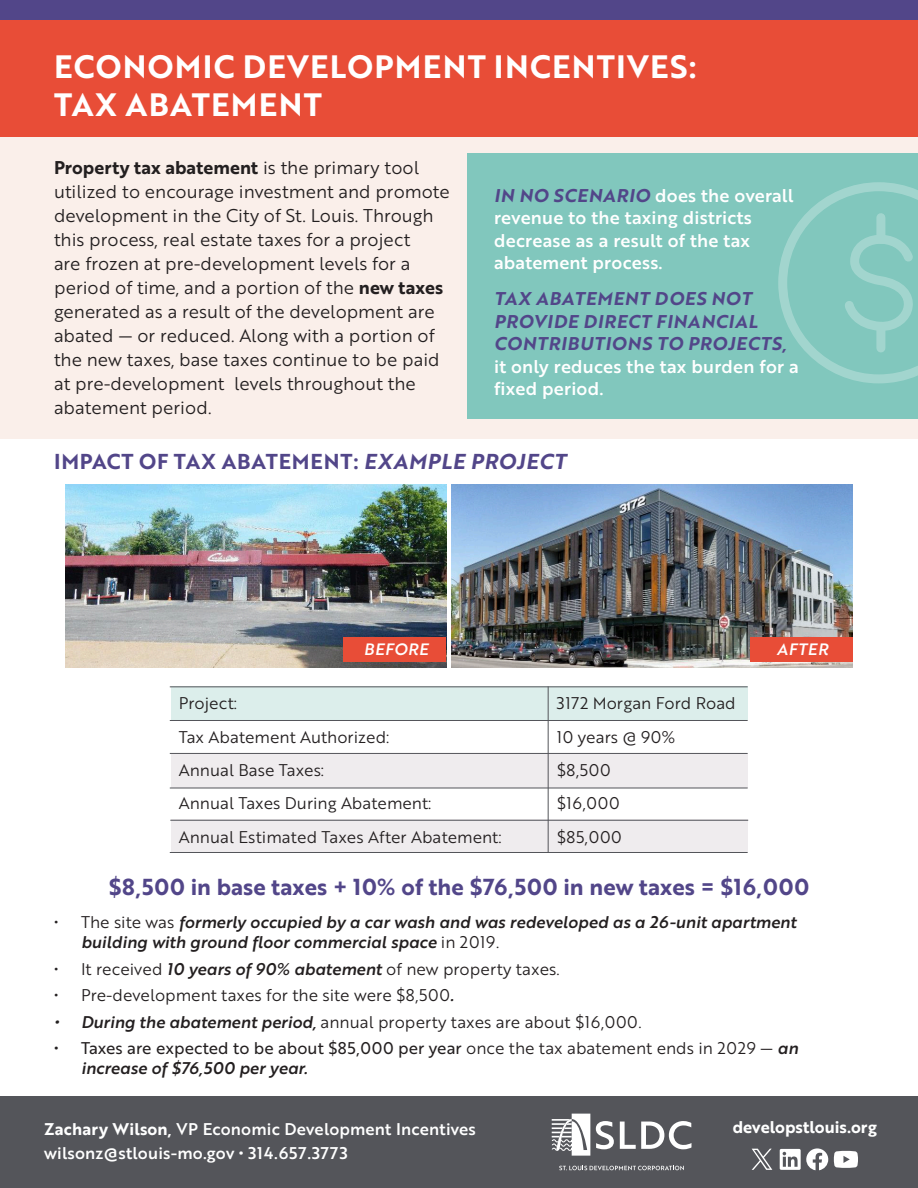
<style>
.page{position:relative;width:918px;height:1188px;background:#fff}
.page>*{position:absolute;margin:0;border:0;box-sizing:border-box;transform-origin:0 0}
.t1{font:31.5px/37.8px "Brother 1816 Bold";letter-spacing:.04em;color:#fff}
.t2{font:22.5px "Brother 1816 Bold";color:#524689}
.t3{font:21px "Brother 1816 Bold";letter-spacing:.04em;color:#524689}
.t4{font:18px/24px "Brother 1816 Book";color:#231f20}
.t5{font:18px/22.5px "Brother 1816 Bold Italic";letter-spacing:.05em;color:#524689}
.t6{font:18px/22.5px "Brother 1816 Medium";letter-spacing:.01em;color:#fff}
.t7{font:16.5px "Brother 1816 Book";color:#231f20}
.t8{font:16.5px/19.8px "Brother 1816 Medium Italic";color:#231f20}
.t9{font:16.5px/19.8px "Brother 1816 Regular";color:#231f20}
.t10{font:16.5px "Brother 1816 Medium";letter-spacing:.01em;color:#fff}
.t11{font:16.5px "Brother 1816 Bold";color:#fff}
.t12{font:16.05px "Brother 1816 Medium Italic";letter-spacing:.04em;color:#fff}
.s1{font-family:"Brother 1816 Bold"}
.s2{font-family:"Brother 1816 Bold Italic";color:#524689}
.s3{font-family:"Brother 1816 Medium";color:#fff}
.s4{font-family:"Brother 1816 Bold Italic"}
.s5{font-family:"Brother 1816 Book"}
.s6{font-family:"Brother 1816 Medium Italic"}
</style>
<div class="page">
<div style="left:0;top:137px;width:918px;height:302px;background:#faefea"></div>
<div style="left:468px;top:153px;width:450px;height:266px;background:#81c7bd"></div>
<div style="left:1px;top:1px;width:917px;height:136px;background:#e84d37"></div>
<img style="left:65px;top:484px;width:381px;height:183px">
<img style="left:452px;top:484px;width:400px;height:183px">
<div style="left:343px;top:637px;width:103px;height:24px;background:#e84d37"></div>
<div style="left:750px;top:637px;width:103px;height:24px;background:#e84d37"></div>
<div style="left:171px;top:686px;width:577px;height:34px;background:#dceeeb"></div>
<div style="left:171px;top:754px;width:577px;height:34px;background:#efecee"></div>
<div style="left:171px;top:820px;width:577px;height:32px;background:#efecee"></div>
<hr style="left:170px;top:753px;width:578px;height:1px;background:#54555a">
<hr style="left:170px;top:686px;width:578px;height:1px;background:#54555a">
<hr style="left:170px;top:820px;width:578px;height:1px;background:#54555a">
<hr style="left:170px;top:788px;width:578px;height:1px;background:#54555a">
<hr style="left:170px;top:852px;width:578px;height:1px;background:#54555a">
<hr style="left:170px;top:720px;width:578px;height:1px;background:#54555a">
<hr style="left:548px;top:686px;width:1px;height:167px;background:#54555a">
<div style="left:0;top:1096px;width:918px;height:92px;background:#54555a"></div>
<svg style="left:559px;top:1166px;width:125px;height:4px"></svg>
<svg style="left:596px;top:1121px;width:18px;height:28px"></svg>
<svg style="left:620px;top:1121px;width:71px;height:28px"></svg>
<svg style="left:552px;top:1114px;width:38px;height:42px"></svg>
<svg style="left:778px;top:182px;width:140px;height:201px"></svg>
<div style="left:876px;top:218px;width:9px;height:21px;background:#a2d5ce"></div>
<div style="left:876px;top:326px;width:9px;height:22px;background:#a2d5ce"></div>
<div style="left:0;top:0;width:918px;height:19px;background:#524689"></div>
<svg style="left:780px;top:1148px;width:48px;height:22px"></svg>
<svg style="left:834px;top:1151px;width:24px;height:17px"></svg>
<svg style="left:752px;top:1149px;width:20px;height:21px"></svg>
<p class="t1" style="left:54px;top:47px;width:644px">ECONOMIC DEVELOPMENT INCENTIVES:<br>TAX ABATEMENT</p>
<p class="t4" style="left:54px;top:155px;width:397px"><span class="s1">Property tax abatement</span> is the primary tool utilized to encourage investment and promote development in the City of St. Louis. Through this process, real estate taxes for a project<br>are frozen at pre-development levels for a period of time, and a portion of the <span class="s1">new taxes </span>generated as a result of the development are abated — or reduced. Along with a portion of the new taxes, base taxes continue to be paid at pre-development levels throughout the abatement period.</p>
<p class="t6" style="left:494px;top:183px;width:301px"><span class="s2">IN NO SCENARIO</span> does the overall revenue to the taxing districts decrease as a result of the tax abatement process.</p>
<p class="t5" style="left:494px;top:287px;width:306px">TAX ABATEMENT DOES NOT<br>PROVIDE DIRECT FINANCIAL<br>CONTRIBUTIONS TO PROJECTS, <span class="s3">it only reduces the tax burden for a fixed period.</span></p>
<p class="t3" style="left:54px;top:445px;width:513px">IMPACT OF TAX ABATEMENT: <span class="s4">EXAMPLE PROJECT</span></p>
<p class="t12" style="left:364px;top:637px;width:66px">BEFORE</p>
<p class="t12" style="left:777px;top:637px;width:53px">AFTER</p>
<p class="t7" style="left:179px;top:691px;width:60px">Project:</p>
<p class="t7" style="left:557px;top:691px;width:180px">3172 Morgan Ford Road</p>
<p class="t7" style="left:179px;top:725px;width:212px">Tax Abatement Authorized:</p>
<p class="t7" style="left:557px;top:725px;width:120px">10 years @ 90%</p>
<p class="t7" style="left:179px;top:758px;width:147px">Annual Base Taxes:</p>
<p class="t7" style="left:557px;top:758px;width:55px">$8,500</p>
<p class="t7" style="left:179px;top:791px;width:254px">Annual Taxes During Abatement:</p>
<p class="t7" style="left:557px;top:791px;width:64px">$16,000</p>
<p class="t7" style="left:179px;top:824px;width:324px">Annual Estimated Taxes After Abatement:</p>
<p class="t7" style="left:557px;top:824px;width:67px">$85,000</p>
<p class="t2" style="left:109px;top:870px;width:702px">$8,500 in base taxes + 10% of the $76,500 in new taxes = $16,000</p>
<p class="t8" style="left:81px;top:912px;width:717px;text-indent:-27px"><span class="s5">• The site was</span> formerly occupied by a car wash and was redeveloped as a 26-unit apartment building with ground floor commercial space <span class="s5">in 2019.</span></p>
<p class="t7" style="left:54px;top:956px;width:507px">• It received <span class="s6">10 years of 90% abatement</span> of new property taxes.</p>
<p class="t7" style="left:54px;top:983px;width:401px">• Pre-development taxes for the site were $8,500<span class="s6">.</span></p>
<p class="t7" style="left:54px;top:1010px;width:589px"><span class="s6">• During the abatement period,</span> annual property taxes are about $16,000.</p>
<p class="t9" style="left:81px;top:1038px;width:719px;text-indent:-27px">• Taxes are expected to be about $85,000 per year <span class="s5">once the tax abatement ends in 2029 —</span> <span class="s6">an increase of $76,500 per year.</span></p>
<p class="t10" style="left:44px;top:1117px;width:433px"><span class="s1">Zachary Wilson,</span> VP Economic Development Incentives</p>
<p class="t10" style="left:44px;top:1141px;width:305px">wilsonz@stlouis-mo.gov • 314.657.3773</p>
<p class="t11" style="left:733px;top:1114px;width:146px">developstlouis.org</p>
</div>
